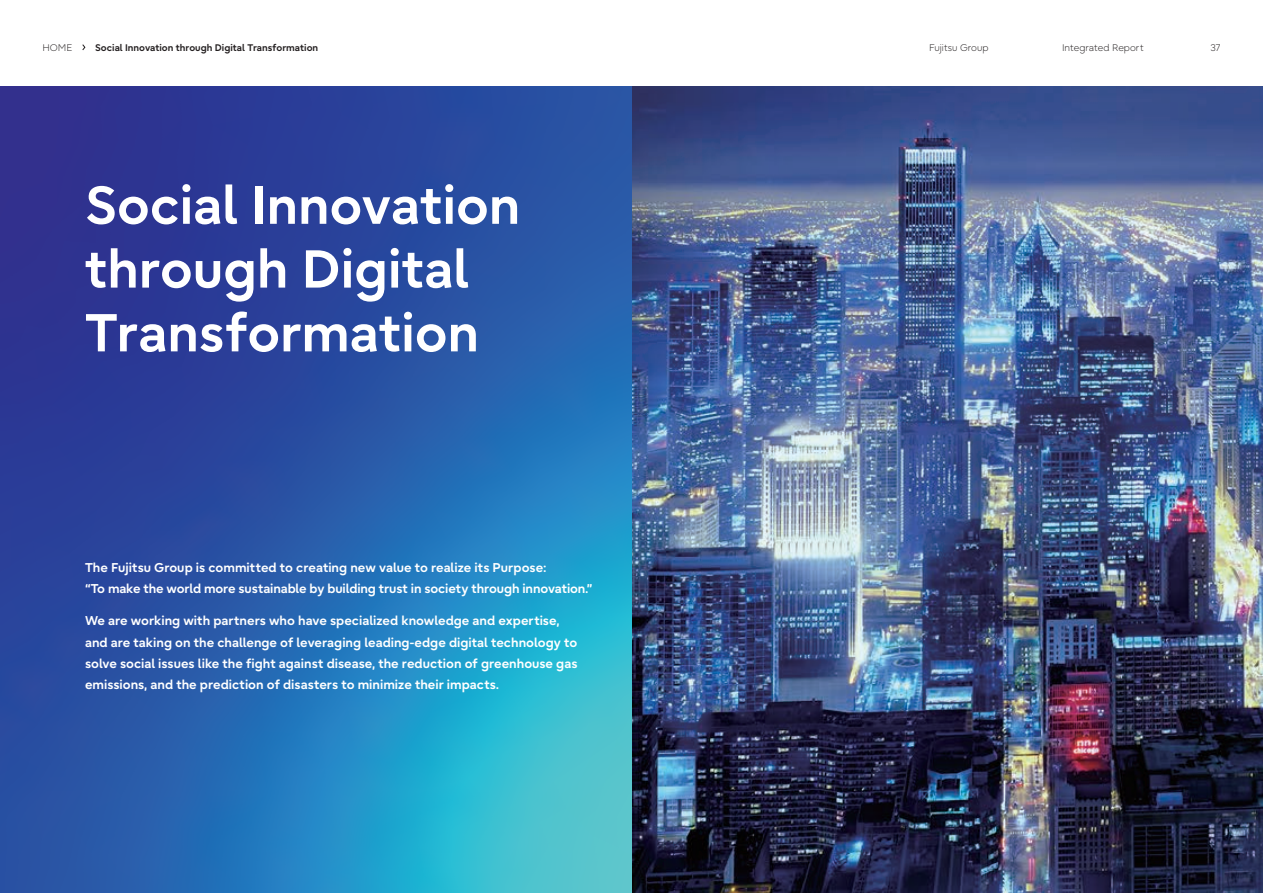
<style>
.page{position:relative;width:1263px;height:893px;background:#fff}
.page>*{position:absolute;margin:0;border:0;box-sizing:border-box;transform-origin:0 0}
.t1{font:700 53.1px/63.8px "Fujitsu Infinity Pro";color:#fff}
.t2{font:700 12.75px/21.3px "Fujitsu Infinity Pro";color:#fff}
._2021e_パンくず{font:700 9.6px "Fujitsu Infinity Pro";color:#231f20}
._2021e_パンくず-2{font:300 9.6px "Fujitsu Infinity Pro";color:#231f20}
</style>
<div class="page">
<img style="left:631px;top:86px;width:632px;height:807px">
<svg style="left:0;top:86px;width:631px;height:807px;background:#2962ab"></svg>
<svg style="left:82px;top:44px;width:4px;height:7px"></svg>
<p class="_2021e_パンくず-2" style="left:43px;top:41px;width:31px">HOME</p>
<p class="_2021e_パンくず" style="left:95px;top:41px;width:225px">Social Innovation through Digital Transformation</p>
<p class="_2021e_パンくず-2" style="left:929px;top:41px;width:61px">Fujitsu Group</p>
<p class="_2021e_パンくず-2" style="left:1062px;top:41px;width:83px">Integrated Report</p>
<p class="_2021e_パンくず-2" style="left:1210px;top:41px;width:12px">37</p>
<p class="t1" style="left:85px;top:173px;width:437px">Social Innovation through Digital<br>Transformation</p>
<p class="t2" style="left:85px;top:557px;width:509px">The Fujitsu Group is committed to creating new value to realize its Purpose:<br>“To make the world more sustainable by building trust in society through innovation.”</p>
<p class="t2" style="left:85px;top:610px;width:494px">We are working with partners who have specialized knowledge and expertise, and are taking on the challenge of leveraging leading-edge digital technology to solve social issues like the fight against disease, the reduction of greenhouse gas emissions, and the prediction of disasters to minimize their impacts.</p>
</div>
